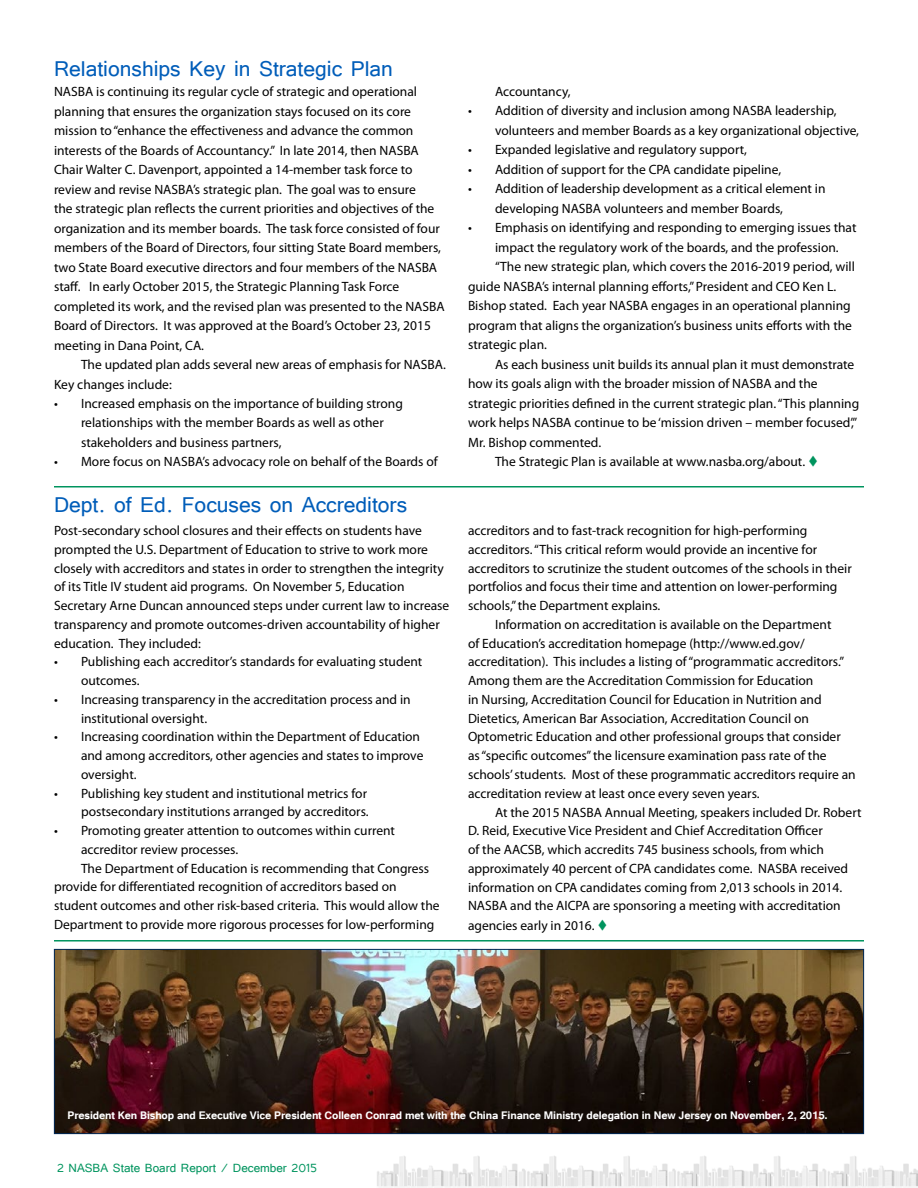
<style>
.page{position:relative;width:918px;height:1188px;background:#fff}
.page>*{position:absolute;margin:0;border:0;box-sizing:border-box;transform-origin:0 0}
.t1{font:27px "Tunga";color:#005db9}
.t2{font:15px "Tunga";color:#00945e}
.t3{font:13.5px/18.8px "Myriad Pro";color:#000}
.t4{font:700 13.5px "Tunga";letter-spacing:-.01em;color:#fff}
.s1{color:#00945e}
</style>
<div class="page">
<img style="left:377px;top:1156px;width:541px;height:31px">
<hr style="left:54px;top:486px;width:810px;height:2px;background:#00945e">
<img style="left:56px;top:951px;width:806px;height:181px">
<div style="left:54px;top:949px;width:810px;height:185px;border:1px solid #002856"></div>
<hr style="left:54px;top:940px;width:810px;height:2px;background:#00945e">
<h1 class="t1" style="left:54px;top:51px;width:341px">Relationships Key in Strategic Plan</h1>
<p class="t3" style="left:54px;top:82px;width:392px;line-height:19.5px">NASBA is continuing its regular cycle of strategic and operational planning that ensures the organization stays focused on its core mission to “enhance the effectiveness and advance the common interests of the Boards of Accountancy.” In late 2014, then NASBA Chair Walter C. Davenport, appointed a 14-member task force to review and revise NASBA’s strategic plan. The goal was to ensure<br>the strategic plan reflects the current priorities and objectives of the organization and its member boards. The task force consisted of four members of the Board of Directors, four sitting State Board members, two State Board executive directors and four members of the NASBA staff. In early October 2015, the Strategic Planning Task Force completed its work, and the revised plan was presented to the NASBA Board of Directors. It was approved at the Board’s October 23, 2015 meeting in Dana Point, CA.</p>
<p class="t3" style="left:54px;top:355px;width:393px;line-height:19.5px;text-indent:27px">The updated plan adds several new areas of emphasis for NASBA.<br>Key changes include:</p>
<p class="t3" style="left:81px;top:394px;width:324px;line-height:19.5px;text-indent:-27px">• Increased emphasis on the importance of building strong relationships with the member Boards as well as other stakeholders and business partners,</p>
<p class="t3" style="left:54px;top:452px;width:385px">• More focus on NASBA’s advocacy role on behalf of the Boards of</p>
<h1 class="t1" style="left:54px;top:487px;width:355px">Dept. of Ed. Focuses on Accreditors</h1>
<p class="t3" style="left:54px;top:521px;width:397px">Post-secondary school closures and their effects on students have prompted the U.S. Department of Education to strive to work more closely with accreditors and states in order to strengthen the integrity of its Title IV student aid programs. On November 5, Education Secretary Arne Duncan announced steps under current law to increase transparency and promote outcomes-driven accountability of higher education. They included:</p>
<p class="t3" style="left:81px;top:652px;width:343px;text-indent:-27px">• Publishing each accreditor’s standards for evaluating student outcomes.</p>
<p class="t3" style="left:81px;top:690px;width:331px;text-indent:-27px">• Increasing transparency in the accreditation process and in institutional oversight.</p>
<p class="t3" style="left:81px;top:727px;width:344px;text-indent:-27px">• Increasing coordination within the Department of Education and among accreditors, other agencies and states to improve oversight.</p>
<p class="t3" style="left:54px;top:784px;width:316px;text-align:right">• Publishing key student and institutional metrics for postsecondary institutions arranged by accreditors.</p>
<p class="t3" style="left:54px;top:821px;width:343px">• Promoting greater attention to outcomes within current</p>
<p class="t3" style="left:81px;top:840px;width:159px">accreditor review processes.</p>
<p class="t3" style="left:81px;top:859px;width:350px">The Department of Education is recommending that Congress</p>
<p class="t3" style="left:54px;top:877px;width:344px">provide for differentiated recognition of accreditors based on</p>
<p class="t3" style="left:54px;top:896px;width:387px">student outcomes and other risk-based criteria. This would allow the</p>
<p class="t3" style="left:54px;top:915px;width:382px">Department to provide more rigorous processes for low-performing</p>
<p class="t3" style="left:495px;top:82px;width:77px">Accountancy,</p>
<p class="t3" style="left:495px;top:101px;width:366px;line-height:19.5px;text-indent:-27px">• Addition of diversity and inclusion among NASBA leadership, volunteers and member Boards as a key organizational objective,</p>
<p class="t3" style="left:468px;top:140px;width:281px">• Expanded legislative and regulatory support,</p>
<p class="t3" style="left:468px;top:160px;width:315px">• Addition of support for the CPA candidate pipeline,</p>
<p class="t3" style="left:495px;top:179px;width:332px;line-height:19.5px;text-indent:-27px">• Addition of leadership development as a critical element in developing NASBA volunteers and member Boards,</p>
<p class="t3" style="left:468px;top:218px;width:390px">• Emphasis on identifying and responding to emerging issues that</p>
<p class="t3" style="left:495px;top:238px;width:345px">impact the regulatory work of the boards, and the profession.</p>
<p class="t3" style="left:495px;top:257px;width:362px">“The new strategic plan, which covers the 2016-2019 period, will</p>
<p class="t3" style="left:468px;top:277px;width:370px">guide NASBA’s internal planning efforts,” President and CEO Ken L.</p>
<p class="t3" style="left:468px;top:296px;width:384px">Bishop stated. Each year NASBA engages in an operational planning</p>
<p class="t3" style="left:468px;top:316px;width:386px">program that aligns the organization’s business units efforts with the</p>
<p class="t3" style="left:468px;top:335px;width:80px">strategic plan.</p>
<p class="t3" style="left:495px;top:355px;width:361px">As each business unit builds its annual plan it must demonstrate</p>
<p class="t3" style="left:468px;top:374px;width:351px">how its goals align with the broader mission of NASBA and the</p>
<p class="t3" style="left:468px;top:394px;width:393px">strategic priorities defined in the current strategic plan. “This planning</p>
<p class="t3" style="left:468px;top:413px;width:391px">work helps NASBA continue to be ‘mission driven – member focused’,”</p>
<p class="t3" style="left:468px;top:433px;width:135px">Mr. Bishop commented.</p>
<p class="t3" style="left:495px;top:452px;width:325px">The Strategic Plan is available at www.nasba.org/about. <span class="s1">▼</span></p>
<p class="t3" style="left:468px;top:521px;width:385px">accreditors and to fast-track recognition for high-performing accreditors. “This critical reform would provide an incentive for accreditors to scrutinize the student outcomes of the schools in their portfolios and focus their time and attention on lower-performing schools,” the Department explains.</p>
<p class="t3" style="left:468px;top:615px;width:389px;text-indent:27px">Information on accreditation is available on the Department<br>of Education’s accreditation homepage (http://www.ed.gov/ accreditation). This includes a listing of “programmatic accreditors.” Among them are the Accreditation Commission for Education<br>in Nursing, Accreditation Council for Education in Nutrition and Dietetics, American Bar Association, Accreditation Council on Optometric Education and other professional groups that consider as “specific outcomes” the licensure examination pass rate of the schools’ students. Most of these programmatic accreditors require an accreditation review at least once every seven years.</p>
<p class="t3" style="left:468px;top:802px;width:395px;text-indent:27px">At the 2015 NASBA Annual Meeting, speakers included Dr. Robert D. Reid, Executive Vice President and Chief Accreditation Officer<br>of the AACSB, which accredits 745 business schools, from which approximately 40 percent of CPA candidates come. NASBA received information on CPA candidates coming from 2,013 schools in 2014.<br>NASBA and the AICPA are sponsoring a meeting with accreditation agencies early in 2016. <span class="s1">▼</span></p>
<p class="t4" style="left:68px;top:1107px;width:762px">President Ken Bishop and Executive Vice President Colleen Conrad met with the China Finance Ministry delegation in New Jersey on November, 2, 2015.</p>
<p class="t2" style="left:57px;top:1158px;width:261px">2 NASBA State Board Report / December 2015</p>
</div>
